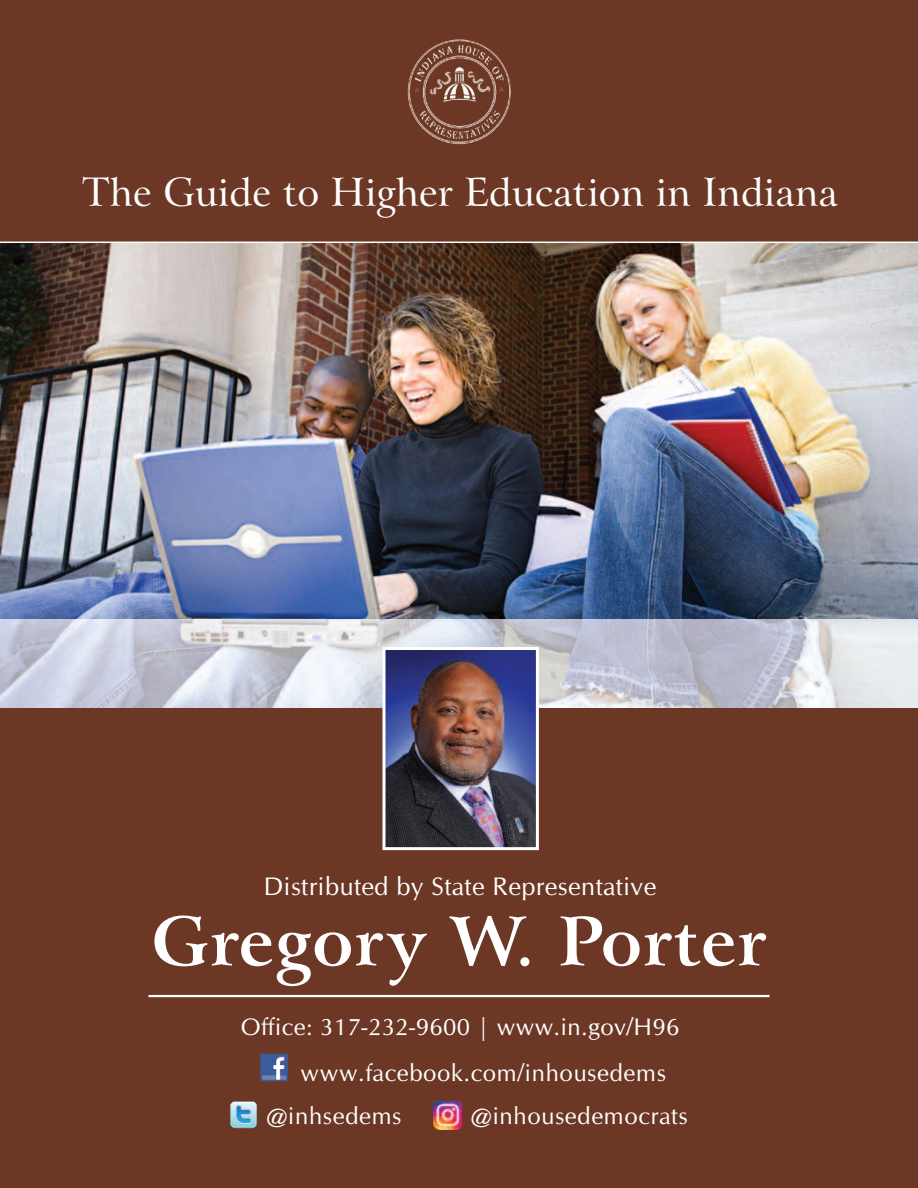
<style>
.page{position:relative;width:918px;height:1188px;background:#fff}
.page>*{position:absolute;margin:0;border:0;box-sizing:border-box;transform-origin:0 0}
.t1{font:700 67.5px "Arrus BT";letter-spacing:.015em;color:#fff}
.t2{font:39px "Arrus BT";color:#fff}
.t3{font:25.5px "CG Omega";letter-spacing:.015em;color:#fff}
.t4{font:24px "CG Omega";letter-spacing:.025em;color:#fff}
</style>
<div class="page">
<div style="left:0;top:0;width:918px;height:660px;background:#6c3825"></div>
<img style="left:0;top:242px;width:918px;height:377px">
<img style="left:0;top:619px;width:918px;height:90px">
<div style="left:0;top:709px;width:918px;height:479px;background:#6c3825"></div>
<img style="left:408px;top:39px;width:103px;height:105px">
<img style="left:386px;top:651px;width:149px;height:195px">
<div style="left:382px;top:647px;width:157px;height:203px;border:3px solid #fff"></div>
<hr style="left:148px;top:995px;width:622px;height:2px;background:#fff">
<img style="left:230px;top:1102px;width:27px;height:26px;border-radius:4px">
<img style="left:260px;top:1054px;width:28px;height:27px">
<img style="left:433px;top:1101px;width:29px;height:28px">
<h2 class="t2" style="left:82px;top:170px;width:757px">The Guide to Higher Education in Indiana</h2>
<p class="t3" style="left:264px;top:872px;width:394px">Distributed by State Representative</p>
<h1 class="t1" style="left:152px;top:903px;width:616px">Gregory W. Porter</h1>
<p class="t4" style="left:241px;top:1013px;width:440px">Office: 317-232-9600 | www.in.gov/H96</p>
<p class="t4" style="left:301px;top:1058px;width:367px">www.facebook.com/inhousedems</p>
<p class="t4" style="left:266px;top:1102px;width:137px">@inhsedems</p>
<p class="t4" style="left:471px;top:1102px;width:219px">@inhousedemocrats</p>
</div>
